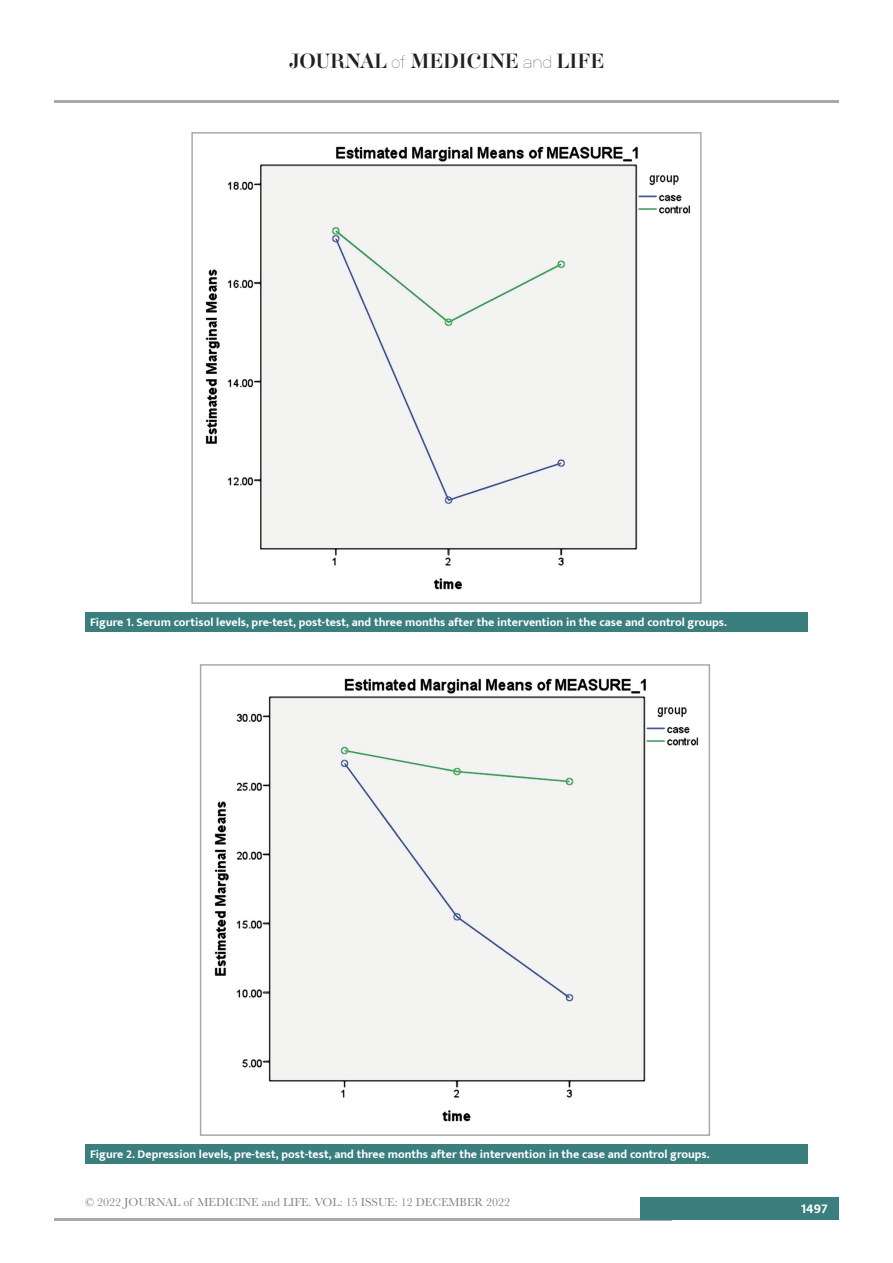
<style>
.page{position:relative;width:893px;height:1263px;background:#fff}
.page>*{position:absolute;margin:0;border:0;box-sizing:border-box;transform-origin:0 0}
.t1{font:18px "Aker Brygge Display";color:#231f20}
.t2{font:700 13.5px "Mukta";color:#fff}
.t3{font:700 12px "Mukta";color:#fff}
.t4{font:12px "Baskerville";color:#808285}
.s1{font-family:"Neubau Grotesk Lei"}
</style>
<div class="page">
<hr style="left:54px;top:1218px;width:618px;height:2px;background:#a8a9ad">
<div style="left:641px;top:1198px;width:198px;height:22px;background:#3b7e7e"></div>
<hr style="left:54px;top:100px;width:785px;height:2px;background:#a8a9ad">
<div style="left:85px;top:612px;width:723px;height:20px;background:#3b7e7e"></div>
<img style="left:205px;top:146px;width:486px;height:444px">
<div style="left:85px;top:1144px;width:723px;height:20px;background:#3b7e7e"></div>
<img style="left:214px;top:678px;width:485px;height:444px">
<h1 class="t1" style="left:289px;top:49px;width:317px">JOURNAL <span class="s1">of</span> MEDICINE <span class="s1">and</span> LIFE</h1>
<p class="t3" style="left:90px;top:615px;width:638px">Figure 1. Serum cortisol levels, pre-test, post-test, and three months after the intervention in the case and control groups.</p>
<p class="t3" style="left:90px;top:1147px;width:621px">Figure 2. Depression levels, pre-test, post-test, and three months after the intervention in the case and control groups.</p>
<p class="t4" style="left:85px;top:1195px;width:427px">© 2022 JOURNAL of MEDICINE and LIFE. VOL: 15 ISSUE: 12 DECEMBER 2022</p>
<p class="t2" style="left:801px;top:1200px;width:29px">1497</p>
</div>
